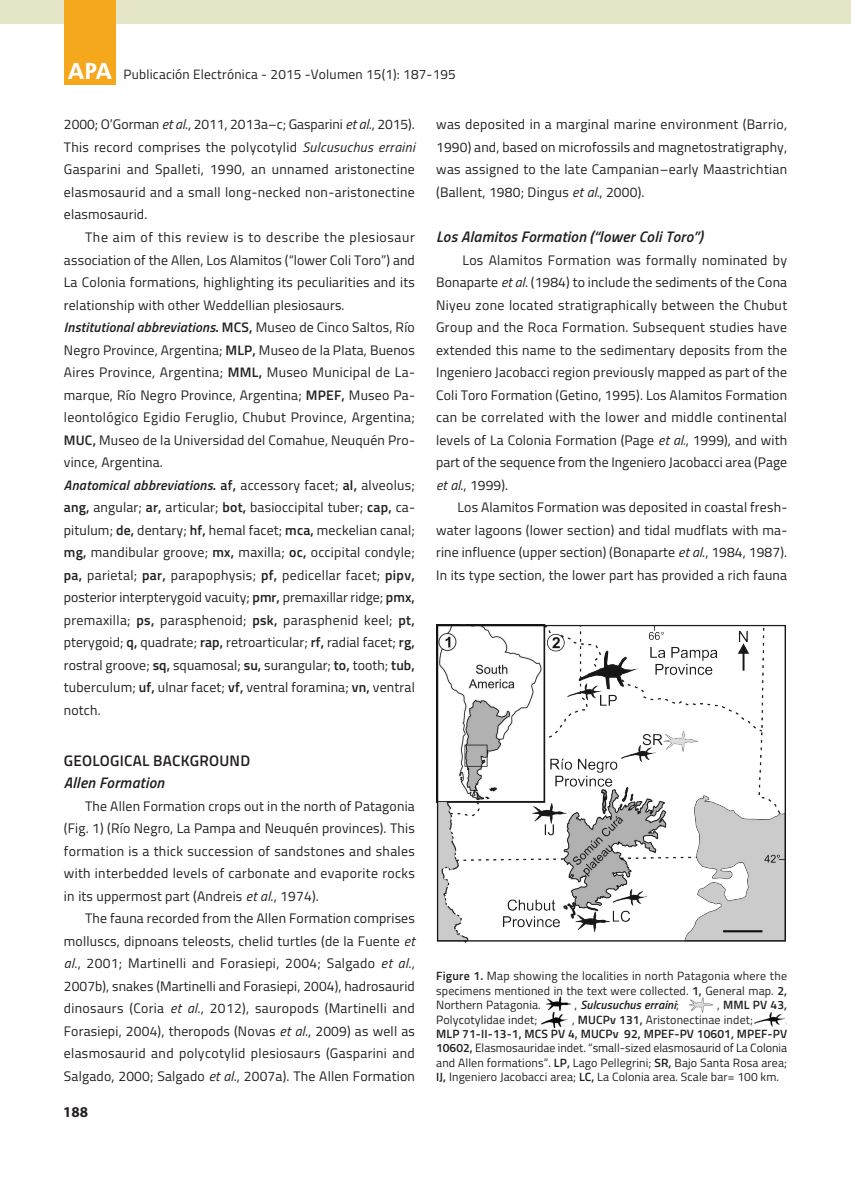
<style>
.page{position:relative;width:851px;height:1191px;background:#fff}
.page>*{position:absolute;margin:0;border:0;box-sizing:border-box;transform-origin:0 0}
.t1{font:italic 600 15.3px "Titillium";letter-spacing:.015em;color:#231f20}
.t2{font:600 15.3px "Titillium";letter-spacing:.015em;color:#231f20}
.t3{font:700 15px "Myriad Pro";color:#231f20}
.t4{font:13.8px/22.5px "Titillium";letter-spacing:.015em;color:#231f20;text-align:justify}
.t5{font:13.5px "Titillium";letter-spacing:.015em;color:#231f20}
.t6{font:12px/14.4px "Titillium";letter-spacing:.01em;color:#231f20;text-align:justify}
.t7{font:italic 600 12px "Titillium";letter-spacing:.01em;color:#231f20}
.t8{font:600 12px "Titillium";letter-spacing:.01em;color:#231f20}
.s1{font-family:"Futura BT";font-weight:800;font-size:22.5px;color:#fff}
.s2{font-style:italic}
.s3{font-weight:600;font-style:italic}
.s4{font-weight:600}
.s5{font-weight:400;font-style:normal}
.s6{font-weight:400}
</style>
<div class="page">
<div style="left:0;top:0;width:850px;height:23px;background:#e5e6c8"></div>
<div style="left:64px;top:0;width:51px;height:84px;background:#f5a81c"></div>
<img style="left:436px;top:624px;width:349px;height:318px">
<img style="left:545px;top:996px;width:26px;height:15px">
<img style="left:689px;top:998px;width:24px;height:15px">
<img style="left:541px;top:1011px;width:27px;height:16px">
<img style="left:754px;top:1012px;width:31px;height:14px">
<p class="t5" style="left:68px;top:67px;width:389px"><span class="s1">APA</span> Publicación Electrónica - 2015 -Volumen 15(1): 187-195</p>
<p class="t4" style="left:64px;top:113px;width:352px">2000; O’Gorman <span class="s2">et al</span>., 2011, 2013a–c; Gasparini <span class="s2">et al</span>., 2015).<br>This record comprises the polycotylid <span class="s2">Sulcusuchus erraini </span>Gasparini and Spalleti, 1990, an unnamed aristonectine elasmosaurid and a small long-necked non-aristonectine elasmosaurid.</p>
<p class="t4" style="left:64px;top:226px;width:352px;text-align:left;text-indent:21px">The aim of this review is to describe the plesiosaur association of the Allen, Los Alamitos (“lower Coli Toro”) and La Colonia formations, highlighting its peculiarities and its relationship with other Weddellian plesiosaurs.<br><span class="s3">Institutional abbreviations</span><span class="s4">. MCS,</span> Museo de Cinco Saltos, Río Negro Province, Argentina; <span class="s4">MLP,</span> Museo de la Plata, Buenos Aires Province, Argentina; <span class="s4">MML,</span> Museo Municipal de La&shy;marque, Río Negro Province, Argentina; <span class="s4">MPEF,</span> Museo Pa&shy;leontológico Egidio Feruglio, Chubut Province, Argentina; <span class="s4">MUC,</span> Museo de la Universidad del Comahue, Neuquén Pro&shy;vince, Argentina.<br><span class="s3">Anatomical abbreviations</span><span class="s4">. af,</span> accessory facet; <span class="s4">al,</span> alveolus; <span class="s4">ang,</span> angular; <span class="s4">ar,</span> articular; <span class="s4">bot,</span> basioccipital tuber; <span class="s4">cap,</span> ca&shy;pitulum; <span class="s4">de,</span> dentary; <span class="s4">hf,</span> hemal facet; <span class="s4">mca,</span> meckelian canal; <span class="s4">mg,</span> mandibular groove; <span class="s4">mx,</span> maxilla; <span class="s4">oc,</span> occipital condyle; <span class="s4">pa,</span> parietal; <span class="s4">par,</span> parapophysis; <span class="s4">pf,</span> pedicellar facet; <span class="s4">pipv, </span>posterior interpterygoid vacuity; <span class="s4">pmr,</span> premaxillar ridge; <span class="s4">pmx, </span>premaxilla; <span class="s4">ps,</span> parasphenoid; <span class="s4">psk,</span> parasphenid keel; <span class="s4">pt, </span>pterygoid; <span class="s4">q,</span> quadrate; <span class="s4">rap,</span> retroarticular; <span class="s4">rf,</span> radial facet; <span class="s4">rg, </span>rostral groove; <span class="s4">sq,</span> squamosal; <span class="s4">su,</span> surangular; <span class="s4">to,</span> tooth; <span class="s4">tub, </span>tuberculum; <span class="s4">uf,</span> ulnar facet; <span class="s4">vf,</span> ventral foramina; <span class="s4">vn,</span> ventral notch.</p>
<p class="t2" style="left:64px;top:751px;width:188px">GEOLOGICAL BACKGROUND</p>
<p class="t1" style="left:64px;top:774px;width:102px">Allen Formation</p>
<p class="t4" style="left:64px;top:794px;width:352px;text-indent:21px">The Allen Formation crops out in the north of Patagonia (Fig. 1) (Río Negro, La Pampa and Neuquén provinces). This formation is a thick succession of sandstones and shales with interbedded levels of carbonate and evaporite rocks in its uppermost part (Andreis <span class="s2">et al</span>., 1974).</p>
<p class="t4" style="left:64px;top:907px;width:352px;text-indent:21px">The fauna recorded from the Allen Formation comprises molluscs, dipnoans teleosts, chelid turtles (de la Fuente <span class="s2">et al</span>., 2001; Martinelli and Forasiepi, 2004; Salgado <span class="s2">et al</span>., 2007b), snakes (Martinelli and Forasiepi, 2004), hadrosaurid dinosaurs (Coria <span class="s2">et al</span>., 2012), sauropods (Martinelli and Forasiepi, 2004), theropods (Novas <span class="s2">et al</span>., 2009) as well as elasmosaurid and polycotylid plesiosaurs (Gasparini and Salgado, 2000; Salgado <span class="s2">et al</span>., 2007a). The Allen Formation</p>
<p class="t3" style="left:63px;top:1106px;width:26px">188</p>
<p class="t4" style="left:436px;top:113px;width:352px">was deposited in a marginal marine environment (Barrio, 1990) and, based on microfossils and magnetostratigraphy, was assigned to the late Campanian–early Maastrichtian (Ballent, 1980; Dingus <span class="s2">et al.</span>, 2000).</p>
<p class="t1" style="left:436px;top:228px;width:268px">Los Alamitos Formation (“lower Coli Toro”)</p>
<p class="t4" style="left:436px;top:248px;width:352px;text-indent:26px">Los Alamitos Formation was formally nominated by Bonaparte <span class="s2">et al</span>. (1984) to include the sediments of the Cona Niyeu zone located stratigraphically between the Chubut Group and the Roca Formation. Subsequent studies have extended this name to the sedimentary deposits from the Ingeniero Jacobacci region previously mapped as part of the Coli Toro Formation (Getino, 1995). Los Alamitos Formation can be correlated with the lower and middle continental levels of La Colonia Formation (Page <span class="s2">et al.</span>, 1999), and with part of the sequence from the Ingeniero Jacobacci area (Page <span class="s2">et al</span>., 1999).</p>
<p class="t4" style="left:436px;top:496px;width:352px;text-indent:21px">Los Alamitos Formation was deposited in coastal fresh&shy;water lagoons (lower section) and tidal mudflats with ma&shy;rine influence (upper section) (Bonaparte <span class="s2">et al</span>., 1984, 1987).<br>In its type section, the lower part has provided a rich fauna</p>
<p class="t6" style="left:436px;top:969px;width:352px"><span class="s4">Figure 1.</span> Map showing the localities in north Patagonia where the specimens mentioned in the text were collected. <span class="s4">1,</span> General map. <span class="s4">2, </span>Northern Patagonia.</p>
<p class="t7" style="left:574px;top:998px;width:106px"><span class="s5">,</span> Sulcusuchus erraini<span class="s5">;</span></p>
<p class="t8" style="left:717px;top:998px;width:71px"><span class="s6">,</span> MML PV 43,</p>
<p class="t6" style="left:436px;top:1012px;width:352px;text-align:left;text-indent:136px">, <span class="s4">MUCPv 131,</span> Aristonectinae indet;<br><span class="s4">MLP 71-II-13-1, MCS PV 4, MUCPv 92, MPEF-PV 10601, MPEF-PV 10602,</span> Elasmosauridae indet. “small-sized elasmosaurid of La Colonia and Allen formations”. <span class="s4">LP,</span> Lago Pellegrini; <span class="s4">SR,</span> Bajo Santa Rosa area; <span class="s4">IJ,</span> Ingeniero Jacobacci area; <span class="s4">LC,</span> La Colonia area. Scale bar= 100 km.</p>
<p class="t6" style="left:436px;top:1012px;width:103px">Polycotylidae indet;</p>
</div>
